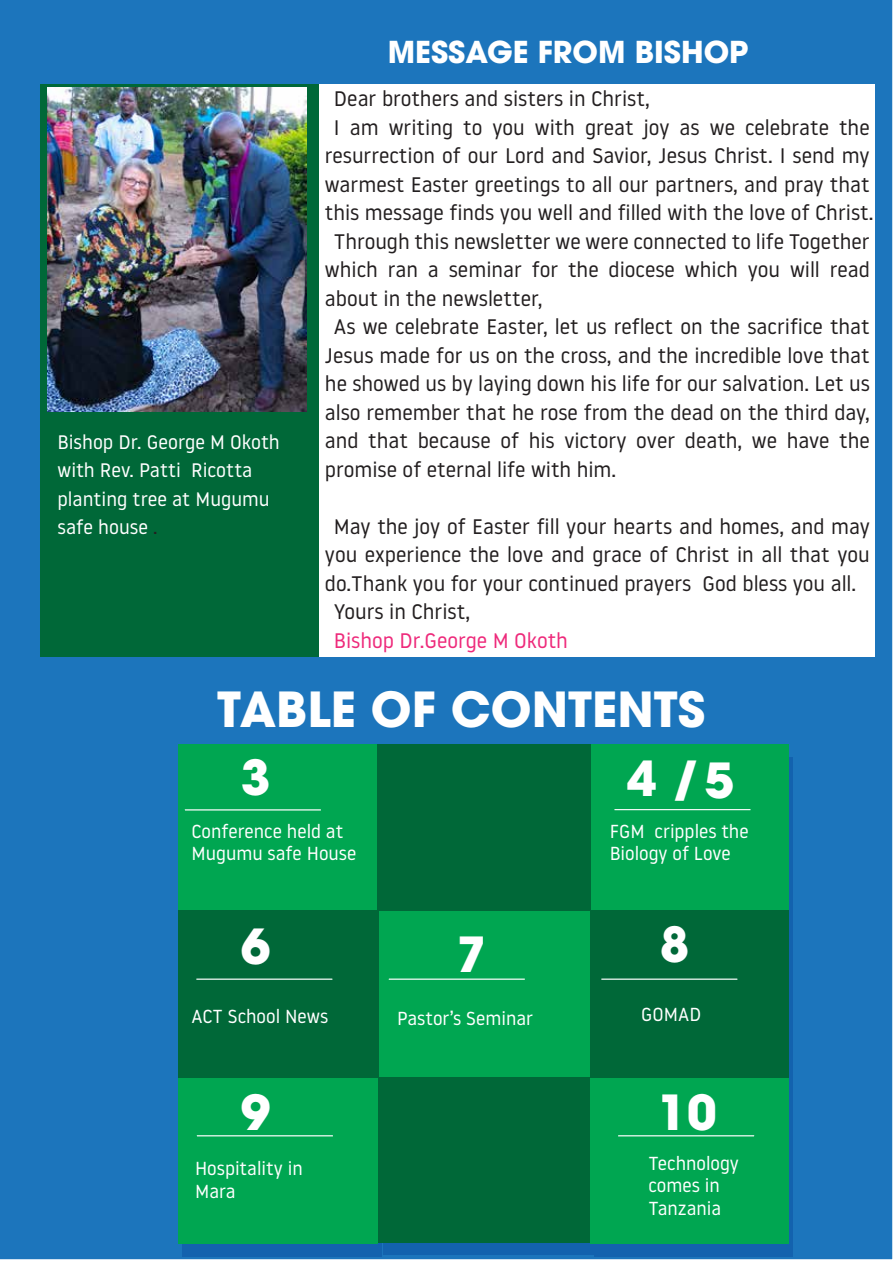
<style>
.page{position:relative;width:893px;height:1263px;background:#fff}
.page>*{position:absolute;margin:0;border:0;box-sizing:border-box;transform-origin:0 0}
.t1{font:700 48px "Avant Garde LT";color:#fff}
.t2{font:700 30px "Avant Garde LT";color:#fff}
.t3{font:21px "Noway";color:#231f20}
.t4{font:21px "Noway";color:#ee2a7b}
.t5{font:19.5px/28.5px "Noway";color:#fff}
.t6{font:18.75px/22.6px "Noway";color:#fff}
.s1{color:#231f20}
</style>
<div class="page">
<div style="left:0;top:0;width:893px;height:1260px;background:#1c75bc"></div>
<div style="left:784px;top:0;width:109px;height:394px;background:#1c75bc"></div>
<div style="left:59px;top:84px;width:815px;height:573px;background:#fff"></div>
<div style="left:594px;top:757px;width:199px;height:166px;background:linear-gradient(to bottom,#1362ae,#1362ae)"></div>
<div style="left:594px;top:923px;width:199px;height:168px;background:#1362ae"></div>
<div style="left:594px;top:1091px;width:199px;height:165px;background:#1362ae"></div>
<div style="left:383px;top:1089px;width:211px;height:166px;background:linear-gradient(to right,#1362ae,#1362ae)"></div>
<div style="left:182px;top:1091px;width:200px;height:165px;background:#1362ae"></div>
<div style="left:178px;top:744px;width:199px;height:166px;background:#00a651"></div>
<div style="left:590px;top:744px;width:199px;height:166px;background:#00a651"></div>
<div style="left:377px;top:744px;width:213px;height:167px;background:#006838"></div>
<div style="left:378px;top:911px;width:212px;height:165px;background:#00a651"></div>
<div style="left:178px;top:910px;width:200px;height:168px;background:#006838"></div>
<div style="left:590px;top:911px;width:199px;height:167px;background:#006838"></div>
<div style="left:590px;top:1078px;width:199px;height:166px;background:#00a651"></div>
<div style="left:378px;top:1077px;width:212px;height:165px;background:#006838"></div>
<div style="left:178px;top:1078px;width:200px;height:166px;background:#00a651"></div>
<hr style="left:185px;top:809px;width:136px;height:1px;background:#fff">
<hr style="left:196px;top:978px;width:136px;height:2px;background:#fff">
<hr style="left:389px;top:978px;width:136px;height:2px;background:#fff">
<hr style="left:601px;top:978px;width:136px;height:2px;background:#fff">
<hr style="left:197px;top:1135px;width:136px;height:1px;background:#fff">
<hr style="left:618px;top:1135px;width:136px;height:1px;background:#fff">
<hr style="left:614px;top:809px;width:136px;height:1px;background:#fff">
<div style="left:40px;top:84px;width:279px;height:573px;background:#006838"></div>
<img style="left:48px;top:87px;width:258px;height:325px">
<p class="t5" style="left:58px;top:427px;width:224px">Bishop Dr. George M Okoth with Rev. Patti Ricotta planting tree at Mugumu safe house <span class="s1">.</span></p>
<h2 class="t2" style="left:388px;top:32px;width:362px">MESSAGE FROM BISHOP</h2>
<p class="t3" style="left:334px;top:84px;width:317px">Dear brothers and sisters in Christ,</p>
<p class="t3" style="left:334px;top:113px;width:537px">I am writing to you with great joy as we celebrate the</p>
<p class="t3" style="left:325px;top:141px;width:546px">resurrection of our Lord and Savior, Jesus Christ. I send my</p>
<p class="t3" style="left:325px;top:170px;width:546px">warmest Easter greetings to all our partners, and pray that</p>
<p class="t3" style="left:325px;top:198px;width:550px">this message finds you well and filled with the love of Christ.</p>
<p class="t3" style="left:334px;top:227px;width:537px">Through this newsletter we were connected to life Together</p>
<p class="t3" style="left:325px;top:255px;width:546px">which ran a seminar for the diocese which you will read</p>
<p class="t3" style="left:325px;top:284px;width:219px">about in the newsletter,</p>
<p class="t3" style="left:334px;top:312px;width:537px">As we celebrate Easter, let us reflect on the sacrifice that</p>
<p class="t3" style="left:325px;top:341px;width:546px">Jesus made for us on the cross, and the incredible love that</p>
<p class="t3" style="left:325px;top:369px;width:546px">he showed us by laying down his life for our salvation. Let us</p>
<p class="t3" style="left:325px;top:398px;width:546px">also remember that he rose from the dead on the third day,</p>
<p class="t3" style="left:325px;top:426px;width:546px">and that because of his victory over death, we have the</p>
<p class="t3" style="left:325px;top:455px;width:293px">promise of eternal life with him.</p>
<p class="t3" style="left:334px;top:512px;width:537px">May the joy of Easter fill your hearts and homes, and may</p>
<p class="t3" style="left:325px;top:540px;width:546px">you experience the love and grace of Christ in all that you</p>
<p class="t3" style="left:325px;top:569px;width:533px">do.Thank you for your continued prayers God bless you all.</p>
<p class="t3" style="left:334px;top:597px;width:138px">Yours in Christ,</p>
<p class="t4" style="left:334px;top:626px;width:235px">Bishop Dr.George M Okoth</p>
<h1 class="t1" style="left:217px;top:678px;width:490px">TABLE OF CONTENTS</h1>
<h1 class="t1" style="left:241px;top:746px;width:31px">3</h1>
<p class="t6" style="left:192px;top:819px;width:166px">Conference held at<br>Mugumu safe House</p>
<h1 class="t1" style="left:627px;top:747px;width:109px">4 / 5</h1>
<p class="t6" style="left:610px;top:819px;width:140px">FGM cripples the<br>Biology of Love</p>
<h1 class="t1" style="left:241px;top:915px;width:31px">6</h1>
<h1 class="t1" style="left:457px;top:923px;width:31px">7</h1>
<h1 class="t1" style="left:660px;top:913px;width:31px">8</h1>
<p class="t6" style="left:191px;top:1004px;width:138px">ACT School News</p>
<p class="t6" style="left:397px;top:1007px;width:138px">Pastor’s Seminar</p>
<p class="t6" style="left:641px;top:1002px;width:61px">GOMAD</p>
<h1 class="t1" style="left:241px;top:1081px;width:31px">9</h1>
<h1 class="t1" style="left:657px;top:1081px;width:61px">10</h1>
<p class="t6" style="left:195px;top:1157px;width:109px">Hospitality in<br>Mara</p>
<p class="t6" style="left:648px;top:1151px;width:92px">Technology comes in<br>Tanzania</p>
</div>
